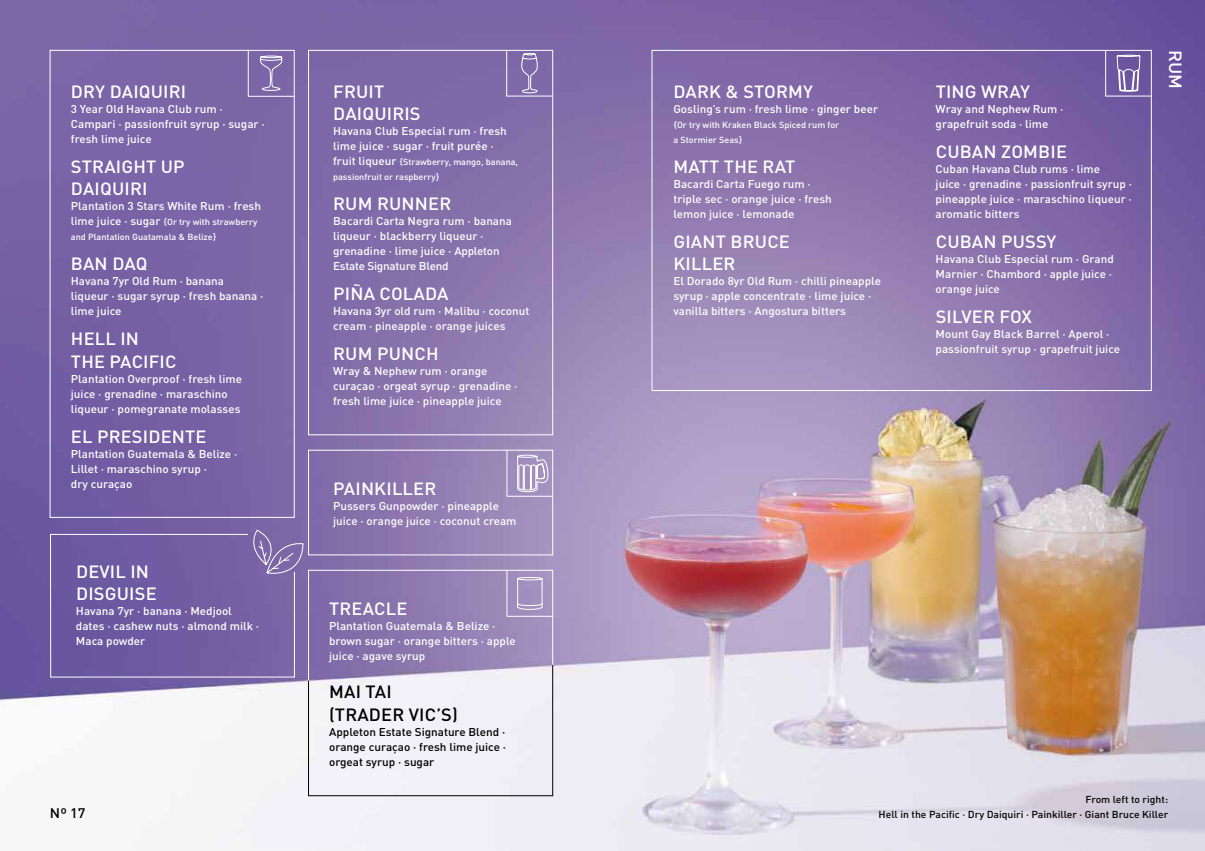
<style>
.page{position:relative;width:1205px;height:851px;background:#fff}
.page>*{position:absolute;margin:0;border:0;box-sizing:border-box;transform-origin:0 0}
.t1{font:500 17.5px/22.5px "DIN Pro";letter-spacing:.01em;color:#fff;scale:1.04 1}
.t2{font:500 17.5px/22.5px "DIN Pro";letter-spacing:.01em;color:#000;scale:1.04 1}
.t3{font:500 13.75px "DIN Pro";color:#000;scale:1.04 1}
.t4{font:500 11.25px/15px "DIN Pro";color:#fff;scale:1.04 1}
.t5{font:500 11.25px/15px "DIN Pro";color:#000;text-align:justify;scale:1.04 1}
.t6{font:500 10px/15px "DIN Pro";color:#000;text-align:right;scale:1.04 1}
.t7{font:500 8.75px/15px "DIN Pro";color:#fff;scale:1.04 1}
.s1{font-size:11.25px}
</style>
<div class="page">
<img style="left:0;top:0;width:1205px;height:850px">
<div style="left:308px;top:50px;width:245px;height:385px;border:1px solid #fff"></div>
<svg style="left:248px;top:50px;width:47px;height:47px;background:#8d7cb3"></svg>
<svg style="left:1105px;top:50px;width:47px;height:47px;background:#8876b1"></svg>
<svg style="left:506px;top:50px;width:47px;height:47px;background:#8f7eb4"></svg>
<svg style="left:50px;top:449px;width:503px;height:401px"></svg>
<h1 class="t1" style="left:71px;top:78px;width:112px">DRY DAIQUIRI</h1>
<p class="t4" style="left:71px;top:100px;width:188px">3 Year Old Havana Club rum ·<br>Campari · passionfruit syrup · sugar · fresh lime juice</p>
<h1 class="t1" style="left:71px;top:153px;width:111px">STRAIGHT UP<br>DAIQUIRI</h1>
<p class="t4" style="left:71px;top:197px;width:184px">Plantation 3 Stars White Rum · fresh</p>
<p class="t7" style="left:71px;top:213px;width:181px"><span class="s1">lime juice · sugar</span> {Or try with strawberry and Plantation Guatamala &amp; Belize}</p>
<h1 class="t1" style="left:71px;top:251px;width:75px">BAN DAQ</h1>
<p class="t4" style="left:71px;top:272px;width:187px">Havana 7yr Old Rum · banana liqueur · sugar syrup · fresh banana · lime juice</p>
<h1 class="t1" style="left:71px;top:326px;width:103px">HELL IN<br>THE PACIFIC</h1>
<p class="t4" style="left:71px;top:370px;width:166px">Plantation Overproof · fresh lime juice · grenadine · maraschino liqueur · pomegranate molasses</p>
<h1 class="t1" style="left:71px;top:423px;width:132px">EL PRESIDENTE</h1>
<p class="t4" style="left:71px;top:445px;width:162px">Plantation Guatemala &amp; Belize ·<br>Lillet · maraschino syrup ·<br>dry curaçao</p>
<h1 class="t1" style="left:76px;top:558px;width:79px">DEVIL IN<br>DISGUISE</h1>
<p class="t4" style="left:76px;top:602px;width:178px">Havana 7yr · banana · Medjool dates · cashew nuts · almond milk ·<br>Maca powder</p>
<p class="t3" style="left:50px;top:802px;width:36px">Nº 17</p>
<h1 class="t1" style="left:333px;top:78px;width:86px">FRUIT<br>DAIQUIRIS</h1>
<p class="t4" style="left:333px;top:122px;width:169px">Havana Club Especial rum · fresh lime juice · sugar · fruit purée ·</p>
<p class="t7" style="left:333px;top:153px;width:179px"><span class="s1">fruit liqueur</span> {Strawberry, mango, banana, passionfruit or raspberry}</p>
<h1 class="t1" style="left:333px;top:191px;width:115px">RUM RUNNER</h1>
<p class="t4" style="left:333px;top:212px;width:173px">Bacardi Carta Negra rum · banana liqueur · blackberry liqueur · grenadine · lime juice · Appleton<br>Estate Signature Blend</p>
<h1 class="t1" style="left:333px;top:281px;width:112px">PIÑA COLADA</h1>
<p class="t4" style="left:333px;top:302px;width:190px">Havana 3yr old rum · Malibu · coconut cream · pineapple · orange juices</p>
<h1 class="t1" style="left:333px;top:341px;width:103px">RUM PUNCH</h1>
<p class="t4" style="left:333px;top:362px;width:179px">Wray &amp; Nephew rum · orange curaçao · orgeat syrup · grenadine · fresh lime juice · pineapple juice</p>
<h1 class="t1" style="left:333px;top:476px;width:101px">PAINKILLER</h1>
<p class="t4" style="left:333px;top:497px;width:178px">Pussers Gunpowder · pineapple juice · orange juice · coconut cream</p>
<h1 class="t1" style="left:329px;top:596px;width:77px">TREACLE</h1>
<p class="t4" style="left:329px;top:617px;width:181px">Plantation Guatemala &amp; Belize · brown sugar · orange bitters · apple juice · agave syrup</p>
<h1 class="t2" style="left:329px;top:678px;width:125px">MAI TAI (TRADER VIC’S)</h1>
<p class="t5" style="left:329px;top:722px;width:172px">Appleton Estate Signature Blend · orange curaçao · fresh lime juice · orgeat syrup · sugar</p>
<h1 class="t1" style="left:673px;top:78px;width:136px">DARK &amp; STORMY</h1>
<p class="t4" style="left:673px;top:100px;width:198px">Gosling’s rum · fresh lime · ginger beer</p>
<p class="t7" style="left:673px;top:116px;width:161px">{Or try with Kraken Black Spiced rum for a Stormier Seas}</p>
<h1 class="t1" style="left:673px;top:153px;width:119px">MATT THE RAT</h1>
<p class="t4" style="left:673px;top:175px;width:154px">Bacardi Carta Fuego rum · triple sec · orange juice · fresh lemon juice · lemonade</p>
<h1 class="t1" style="left:673px;top:228px;width:113px">GIANT BRUCE<br>KILLER</h1>
<p class="t4" style="left:673px;top:272px;width:201px">El Dorado 8yr Old Rum · chilli pineapple syrup · apple concentrate · lime juice · vanilla bitters · Angostura bitters</p>
<h1 class="t1" style="left:936px;top:78px;width:92px">TING WRAY</h1>
<p class="t4" style="left:935px;top:100px;width:124px">Wray and Nephew Rum · grapefruit soda · lime</p>
<h1 class="t1" style="left:936px;top:138px;width:128px">CUBAN ZOMBIE</h1>
<p class="t4" style="left:935px;top:160px;width:190px">Cuban Havana Club rums · lime<br>juice · grenadine · passionfruit syrup · pineapple juice · maraschino liqueur · aromatic bitters</p>
<h1 class="t1" style="left:936px;top:228px;width:118px">CUBAN PUSSY</h1>
<p class="t4" style="left:935px;top:250px;width:173px">Havana Club Especial rum · Grand<br>Marnier · Chambord · apple juice · orange juice</p>
<h1 class="t1" style="left:936px;top:303px;width:94px">SILVER FOX</h1>
<p class="t4" style="left:935px;top:325px;width:179px">Mount Gay Black Barrel · Aperol · passionfruit syrup · grapefruit juice</p>
<h1 class="t1" style="left:1188px;top:50px;width:39px;rotate:90deg">RUM</h1>
<p class="t6" style="left:878px;top:790px;width:280px">From left to right:<br>Hell in the Pacific · Dry Daiquiri · Painkiller · Giant Bruce Killer</p>
</div>
